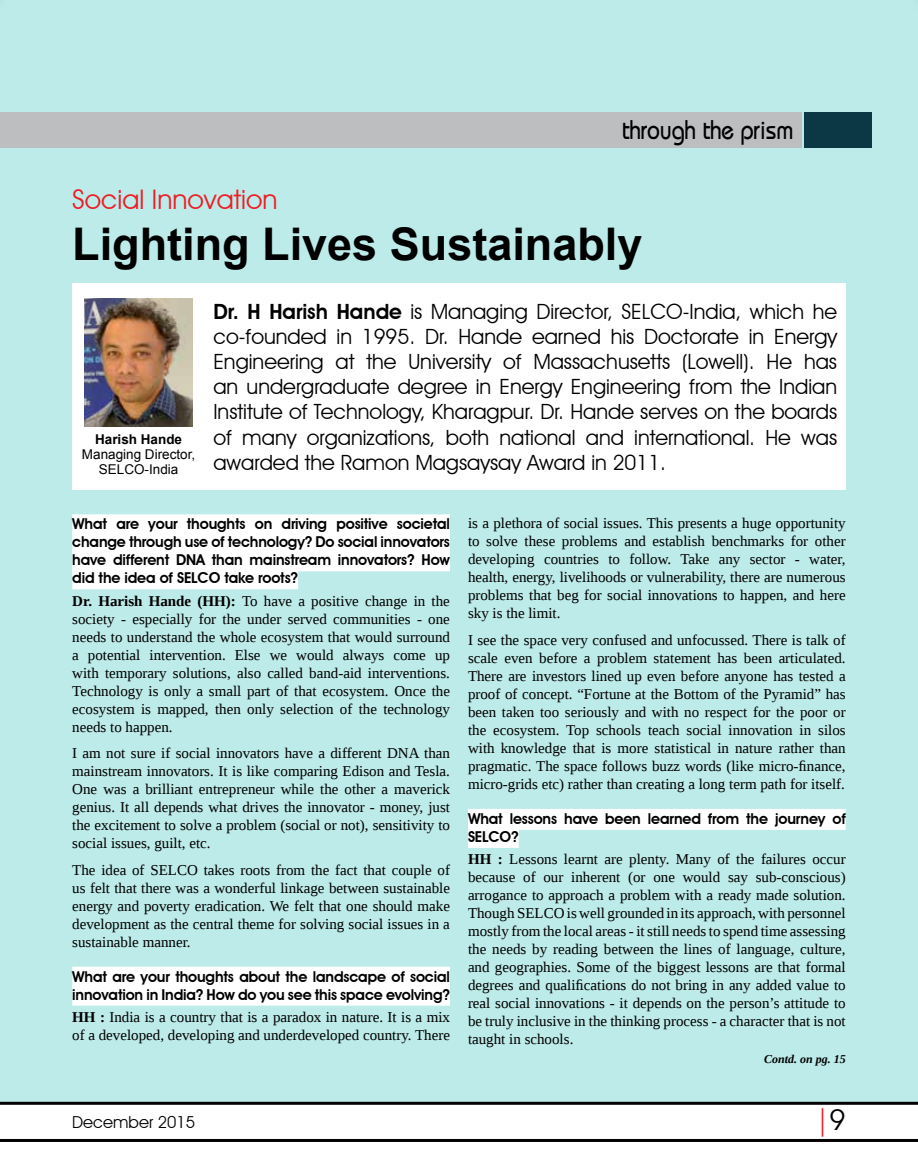
<style>
.page{position:relative;width:918px;height:1161px;background:#fff}
.page>*{position:absolute;margin:0;border:0;box-sizing:border-box;transform-origin:0 0}
.t1{font:700 45px "Arial";color:#000}
.t2{font:28.5px "Avant Garde IT Cby BT";color:#ed1d24}
.t3{font:27px "Avant Garde IT Cby BT";color:#ed1d24}
.t4{font:27px "Bauhaus";color:#000;scale:.85 1}
.t5{font:21px/25.2px "Avant Garde IT Cby BT";color:#000;text-align:justify}
.t6{font:16.5px "Avant Garde IT Cby BT";color:#000}
.t7{font:15px/18px "Liberation Serif";color:#000;text-align:justify}
.t8{font:600 15px/18px "Avant Garde IT Cby BT";letter-spacing:-.01em;color:#000}
.t9{font:13.5px/14.9px "Arial";color:#000;text-align:center}
.t10{font:700 13.5px "Arial";color:#000}
.t11{font:italic 700 12px "Liberation Serif";color:#000}
.s1{font-weight:600}
.s2{font-weight:700}
.s3{color:#000}
</style>
<div class="page">
<div style="left:0;top:0;width:918px;height:1102px;background:#bdebe9"></div>
<div style="left:72px;top:514px;width:378px;height:21px;background:#fff"></div>
<div style="left:72px;top:532px;width:378px;height:21px;background:#fff"></div>
<div style="left:72px;top:550px;width:378px;height:21px;background:#fff"></div>
<div style="left:72px;top:568px;width:226px;height:21px;background:#fff"></div>
<div style="left:72px;top:967px;width:378px;height:21px;background:#fff"></div>
<div style="left:72px;top:985px;width:378px;height:21px;background:#fff"></div>
<div style="left:468px;top:809px;width:378px;height:21px;background:#fff"></div>
<div style="left:468px;top:827px;width:51px;height:21px;background:#fff"></div>
<div style="left:72px;top:283px;width:774px;height:207px;background:#fff"></div>
<img style="left:85px;top:298px;width:107px;height:129px">
<div style="left:804px;top:112px;width:68px;height:35px;background:#0c3845"></div>
<div style="left:0;top:112px;width:801px;height:35px;background:#bcbec0"></div>
<hr style="left:0;top:1102px;width:918px;height:3px;background:#000">
<hr style="left:0;top:1139px;width:918px;height:3px;background:#000">
<h3 class="t4" style="left:622px;top:113px;width:203px">through the prism</h3>
<h3 class="t3" style="left:72px;top:183px;width:207px">Social Innovation</h3>
<h1 class="t1" style="left:72px;top:215px;width:572px">Lighting Lives Sustainably</h1>
<p class="t10" style="left:95px;top:431px;width:89px">Harish Hande</p>
<p class="t9" style="left:82px;top:447px;width:115px">Managing Director,<br>SELCO-India</p>
<p class="t5" style="left:213px;top:298px;width:625px"><span class="s1">Dr. H Harish Hande</span> is Managing Director, SELCO-India, which he co-founded in 1995. Dr. Hande earned his Doctorate in Energy Engineering at the University of Massachusetts (Lowell). He has an undergraduate degree in Energy Engineering from the Indian Institute of Technology, Kharagpur. Dr. Hande serves on the boards of many organizations, both national and international. He was awarded the Ramon Magsaysay Award in 2011.</p>
<p class="t8" style="left:72px;top:515px;width:379px;text-align:justify">What are your thoughts on driving positive societal change through use of technology? Do social innovators have different DNA than mainstream innovators? How did the idea of SELCO take roots?</p>
<p class="t7" style="left:72px;top:592px;width:379px"><span class="s2">Dr. Harish Hande (HH):</span> To have a positive change in the society - especially for the under served communities - one needs to understand the whole ecosystem that would surround a potential intervention. Else we would always come up with temporary solutions, also called band-aid interventions.<br>Technology is only a small part of that ecosystem. Once the ecosystem is mapped, then only selection of the technology needs to happen.</p>
<p class="t7" style="left:72px;top:744px;width:379px">I am not sure if social innovators have a different DNA than mainstream innovators. It is like comparing Edison and Tesla.<br>One was a brilliant entrepreneur while the other a maverick genius. It all depends what drives the innovator - money, just the excitement to solve a problem (social or not), sensitivity to social issues, guilt, etc.</p>
<p class="t7" style="left:72px;top:861px;width:379px">The idea of SELCO takes roots from the fact that couple of us felt that there was a wonderful linkage between sustainable energy and poverty eradication. We felt that one should make development as the central theme for solving social issues in a sustainable manner.</p>
<p class="t8" style="left:72px;top:967px;width:379px">What are your thoughts about the landscape of social innovation in India? How do you see this space evolving?</p>
<p class="t7" style="left:72px;top:1008px;width:379px"><span class="s2">HH :</span> India is a country that is a paradox in nature. It is a mix of a developed, developing and underdeveloped country. There</p>
<p class="t7" style="left:468px;top:514px;width:379px">is a plethora of social issues. This presents a huge opportunity to solve these problems and establish benchmarks for other developing countries to follow. Take any sector - water, health, energy, livelihoods or vulnerability, there are numerous problems that beg for social innovations to happen, and here sky is the limit.</p>
<p class="t7" style="left:468px;top:631px;width:379px">I see the space very confused and unfocussed. There is talk of scale even before a problem statement has been articulated.<br>There are investors lined up even before anyone has tested a proof of concept. “Fortune at the Bottom of the Pyramid” has been taken too seriously and with no respect for the poor or the ecosystem. Top schools teach social innovation in silos with knowledge that is more statistical in nature rather than pragmatic. The space follows buzz words (like micro-finance, micro-grids etc) rather than creating a long term path for itself.</p>
<p class="t8" style="left:468px;top:810px;width:379px">What lessons have been learned from the journey of<br>SELCO?</p>
<p class="t7" style="left:468px;top:850px;width:379px"><span class="s2">HH :</span> Lessons learnt are plenty. Many of the failures occur because of our inherent (or one would say sub-conscious) arrogance to approach a problem with a ready made solution.<br>Though SELCO is well grounded in its approach, with personnel mostly from the local areas - it still needs to spend time assessing the needs by reading between the lines of language, culture, and geographies. Some of the biggest lessons are that formal degrees and qualifications do not bring in any added value to real social innovations - it depends on the person’s attitude to be truly inclusive in the thinking process - a character that is not taught in schools.</p>
<p class="t11" style="left:764px;top:1052px;width:83px">Contd. on pg. 15</p>
<p class="t6" style="left:72px;top:1112px;width:124px">December 2015</p>
<h2 class="t2" style="left:815px;top:1103px;width:32px">|<span class="s3">9</span></h2>
</div>
